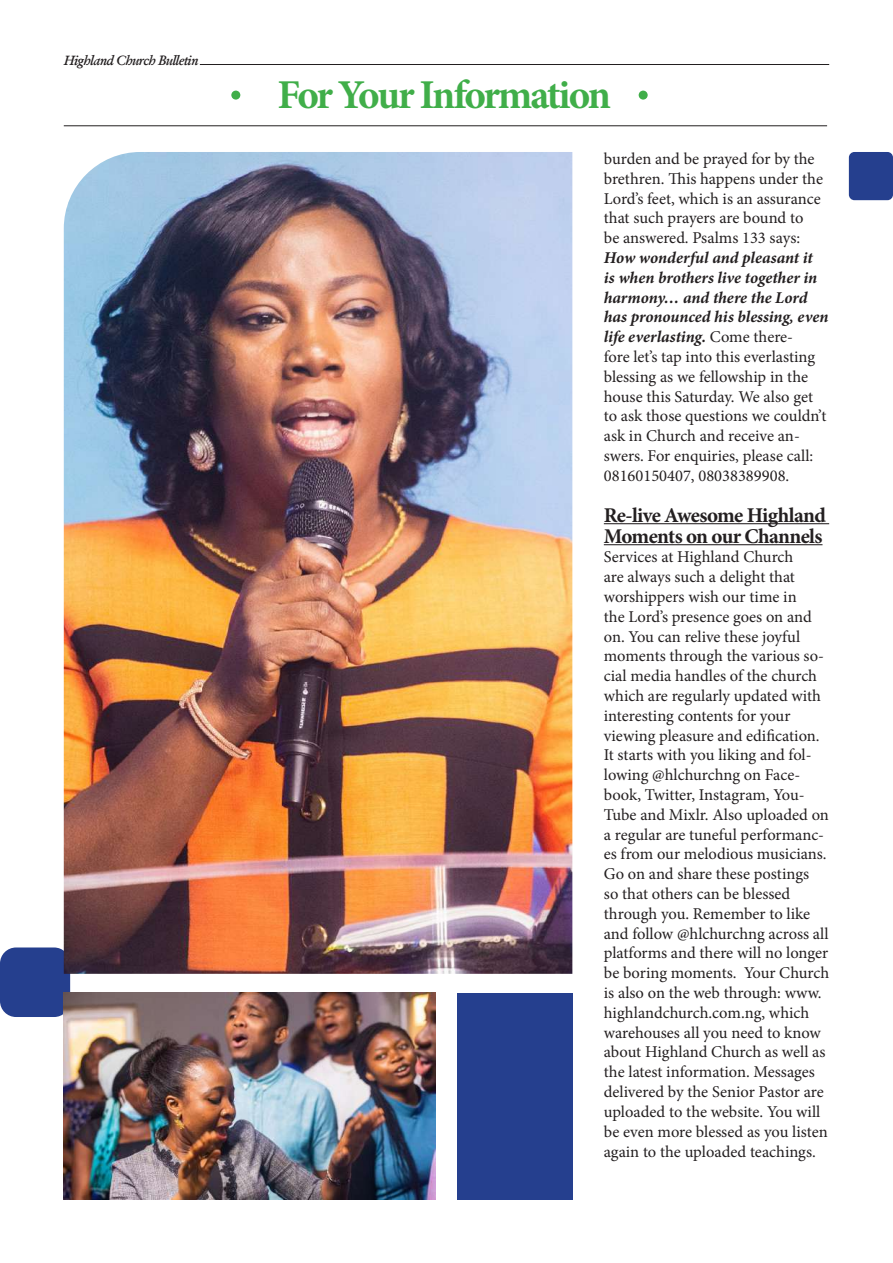
<style>
.page{position:relative;width:893px;height:1263px;background:#fff}
.page>*{position:absolute;margin:0;border:0;box-sizing:border-box;transform-origin:0 0}
.t1{font:700 40.95px "Minion Pro";letter-spacing:-.06em;color:#40ae49}
.t2{font:700 21px/21px "Minion Pro";letter-spacing:-.03em;color:#231f20}
.t3{font:16.5px/19.8px "Minion Pro";letter-spacing:-.005em;color:#231f20}
.t4{font:italic 600 13.5px "Garamond";letter-spacing:-.05em;color:#231f20}
.s1{font-weight:700;font-style:italic}
</style>
<div class="page">
<hr style="left:604px;top:523px;width:225px;height:1px;background:#231f20">
<hr style="left:604px;top:544px;width:218px;height:1px;background:#231f20">
<div style="left:849px;top:152px;width:44px;height:48px;background:#253f8e;border-radius:6px"></div>
<div style="left:457px;top:993px;width:115px;height:206px;background:#253f8e"></div>
<div style="left:1px;top:948px;width:68px;height:68px;background:#253f8e;border-radius:15px"></div>
<div style="left:0;top:947px;width:70px;height:70px;border:2px solid #253f8e;border-radius:15px"></div>
<hr style="left:200px;top:64px;width:629px;height:1px;background:#231f20">
<hr style="left:64px;top:125px;width:763px;height:1px;background:#231f20">
<div style="left:231px;top:91px;width:9px;height:9px;background:#40ae49;border-radius:50%"></div>
<div style="left:639px;top:91px;width:9px;height:9px;background:#40ae49;border-radius:50%"></div>
<img style="left:64px;top:152px;width:508px;height:822px">
<img style="left:64px;top:993px;width:372px;height:206px">
<p class="t4" style="left:64px;top:52px;width:136px">Highland Church Bulletin</p>
<h1 class="t1" style="left:278px;top:67px;width:335px">For Your Information</h1>
<p class="t3" style="left:604px;top:149px;width:221px">burden and be prayed for by the brethren. This happens under the<br>Lord’s feet, which is an assurance that such prayers are bound to be answered. Psalms 133 says:</p>
<p class="t3" style="left:604px;top:248px;width:226px"><span class="s1">How wonderful and pleasant it<br>is when brothers live together in harmony… and there the Lord has pronounced his blessing, even life everlasting.</span> Come there-<br>fore let’s tap into this everlasting blessing as we fellowship in the house this Saturday. We also get to ask those questions we couldn’t ask in Church and receive an&shy;swers. For enquiries, please call:<br>08160150407, 08038389908.</p>
<p class="t2" style="left:604px;top:504px;width:224px">Re-live Awesome Highland<br>Moments on our Channels</p>
<p class="t3" style="left:604px;top:547px;width:227px">Services at Highland Church<br>are always such a delight that worshippers wish our time in<br>the Lord’s presence goes on and on. You can relive these joyful moments through the various so&shy;cial media handles of the church which are regularly updated with interesting contents for your viewing pleasure and edification.<br>It starts with you liking and fol&shy;lowing @hlchurchng on Face&shy;book, Twitter, Instagram, You-<br>Tube and Mixlr. Also uploaded on a regular are tuneful performanc&shy;es from our melodious musicians.<br>Go on and share these postings<br>so that others can be blessed through you. Remember to like and follow @hlchurchng across all platforms and there will no longer be boring moments. Your Church is also on the web through: www. highlandchurch.com.ng, which warehouses all you need to know about Highland Church as well as the latest information. Messages delivered by the Senior Pastor are uploaded to the website. You will be even more blessed as you listen again to the uploaded teachings.</p>
</div>
